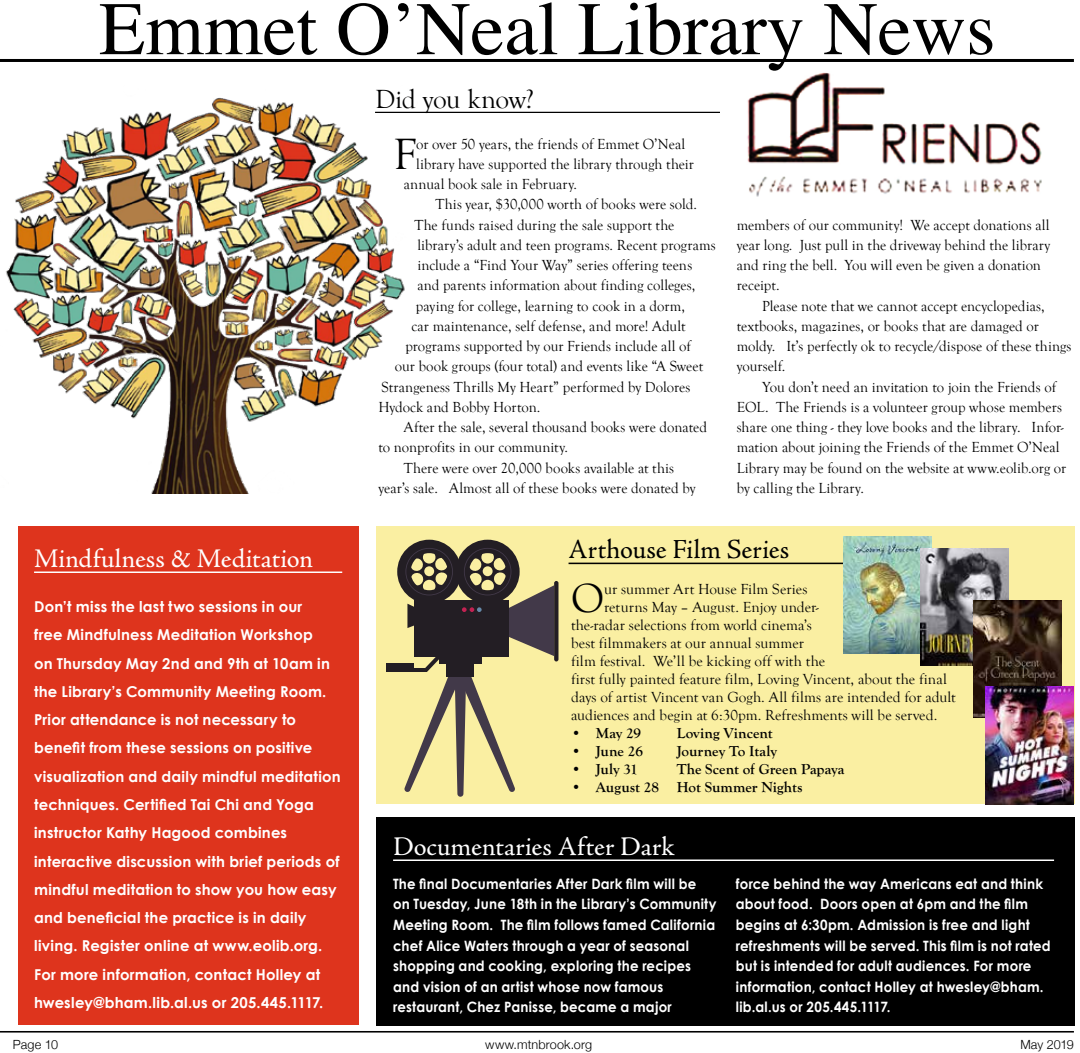
<style>
.page{position:relative;width:1080px;height:1053px;background:#fff}
.page>*{position:absolute;margin:0;border:0;box-sizing:border-box;transform-origin:0 0}
.t1{font:75.6px "Times";color:#000}
.t2{font:45px "Goudy Old Style T";color:#000}
.t3{font:41.7px "Goudy Old Style T";color:#000}
.t4{font:27.75px "Adobe Jenson Pro";letter-spacing:.005em;color:#000}
.t5{font:27px "Adobe Jenson Pro";letter-spacing:.005em;color:#fff}
.t6{font:27px "Goudy Old Style T";letter-spacing:-.015em;color:#000}
.t7{font:15px/20.2px "Goudy Old Style T";letter-spacing:.005em;color:#000}
.t8{font:700 15px/28.3px "Century Gothic";letter-spacing:.015em;color:#fff}
.t9{font:700 15px "Goudy Old Style T";color:#000}
.t10{font:700 14.25px/20.5px "Century Gothic";letter-spacing:.015em;color:#fff;scale:.94 1}
.t11{font:300 12.6px "Helvetica Neue";letter-spacing:.01em;color:#000}
</style>
<div class="page">
<hr style="left:0;top:1031px;width:1074px;height:2px;background:#000">
<hr style="left:0;top:59px;width:1074px;height:3px;background:#000">
<img style="left:6px;top:97px;width:415px;height:397px">
<img style="left:747px;top:72px;width:295px;height:125px">
<hr style="left:375px;top:112px;width:345px;height:1px;background:#000">
<div style="left:18px;top:526px;width:340px;height:499px;background:#de341d"></div>
<hr style="left:34px;top:572px;width:308px;height:1px;background:#fff">
<div style="left:376px;top:526px;width:699px;height:278px;background:#faefa2"></div>
<svg style="left:554px;top:581px;width:4px;height:80px"></svg>
<div style="left:386px;top:663px;width:27px;height:9px;background:#231e24"></div>
<div style="left:397px;top:540px;width:64px;height:64px;background:#231e24;border-radius:50%"></div>
<div style="left:456px;top:540px;width:64px;height:64px;background:#231e24;border-radius:50%"></div>
<svg style="left:397px;top:547px;width:157px;height:250px"></svg>
<hr style="left:569px;top:563px;width:405px;height:1px;background:#000">
<img style="left:843px;top:536px;width:89px;height:118px">
<img style="left:920px;top:548px;width:88px;height:117px">
<img style="left:974px;top:600px;width:88px;height:118px">
<img style="left:986px;top:687px;width:88px;height:117px">
<div style="left:376px;top:817px;width:699px;height:208px;background:#000"></div>
<hr style="left:393px;top:860px;width:661px;height:1px;background:#fff">
<h1 class="t1" style="left:99px;top:-42px;width:898px">Emmet O’Neal Library News</h1>
<h3 class="t6" style="left:375px;top:84px;width:160px">Did you know?</h3>
<h2 class="t2" style="left:393px;top:129px;width:24px">F</h2>
<p class="t7" style="left:416px;top:134px;width:271px">or over 50 years, the friends of Emmet O’Neal</p>
<p class="t7" style="left:416px;top:154px;width:279px">library have supported the library through their</p>
<p class="t7" style="left:404px;top:174px;width:175px">annual book sale in February.</p>
<p class="t7" style="left:435px;top:195px;width:263px">This year, $30,000 worth of books were sold.</p>
<p class="t7" style="left:414px;top:215px;width:262px">The funds raised during the sale support the</p>
<p class="t7" style="left:417px;top:235px;width:300px">library’s adult and teen programs. Recent programs</p>
<p class="t7" style="left:417px;top:255px;width:276px">include a “Find Your Way” series offering teens</p>
<p class="t7" style="left:417px;top:276px;width:280px">and parents information about finding colleges,</p>
<p class="t7" style="left:416px;top:296px;width:271px">paying for college, learning to cook in a dorm,</p>
<p class="t7" style="left:411px;top:316px;width:276px">car maintenance, self defense, and more! Adult</p>
<p class="t7" style="left:405px;top:336px;width:287px">programs supported by our Friends include all of</p>
<p class="t7" style="left:395px;top:357px;width:310px">our book groups (four total) and events like “A Sweet</p>
<p class="t7" style="left:381px;top:377px;width:311px">Strangeness Thrills My Heart” performed by Dolores</p>
<p class="t7" style="left:378px;top:397px;width:164px">Hydock and Bobby Horton.</p>
<p class="t7" style="left:404px;top:417px;width:305px">After the sale, several thousand books were donated</p>
<p class="t7" style="left:378px;top:438px;width:191px">to nonprofits in our community.</p>
<p class="t7" style="left:404px;top:458px;width:272px">There were over 20,000 books available at this</p>
<p class="t7" style="left:378px;top:478px;width:319px">year’s sale. Almost all of these books were donated by</p>
<p class="t7" style="left:737px;top:215px;width:315px">members of our community! We accept donations all year long. Just pull in the driveway behind the library and ring the bell. You will even be given a donation receipt.</p>
<p class="t7" style="left:737px;top:296px;width:336px;text-indent:26px">Please note that we cannot accept encyclopedias, textbooks, magazines, or books that are damaged or moldy. It’s perfectly ok to recycle/dispose of these things yourself.</p>
<p class="t7" style="left:737px;top:377px;width:331px;text-indent:26px">You don’t need an invitation to join the Friends of EOL. The Friends is a volunteer group whose members share one thing - they love books and the library. Infor&shy;mation about joining the Friends of the Emmet O’Neal Library may be found on the website at www.eolib.org or by calling the Library.</p>
<h3 class="t5" style="left:34px;top:543px;width:281px">Mindfulness &amp; Meditation</h3>
<p class="t8" style="left:34px;top:592px;width:308px">Don’t miss the last two sessions in our<br>free Mindfulness Meditation Workshop<br>on Thursday May 2nd and 9th at 10am in the Library’s Community Meeting Room.<br>Prior attendance is not necessary to benefit from these sessions on positive visualization and daily mindful meditation techniques. Certified Tai Chi and Yoga instructor Kathy Hagood combines interactive discussion with brief periods of mindful meditation to show you how easy and beneficial the practice is in daily living. Register online at www.eolib.org.<br>For more information, contact Holley at hwesley@bham.lib.al.us or 205.445.1117.</p>
<h3 class="t4" style="left:569px;top:534px;width:222px">Arthouse Film Series</h3>
<h3 class="t3" style="left:571px;top:576px;width:35px">O</h3>
<p class="t7" style="left:604px;top:579px;width:205px">ur summer Art House Film Series</p>
<p class="t7" style="left:604px;top:597px;width:216px">returns May – August. Enjoy under-</p>
<p class="t7" style="left:571px;top:615px;width:242px">the-radar selections from world cinema’s</p>
<p class="t7" style="left:571px;top:633px;width:235px">best filmmakers at our annual summer</p>
<p class="t7" style="left:571px;top:651px;width:256px">film festival. We’ll be kicking off with the</p>
<p class="t7" style="left:571px;top:669px;width:377px">first fully painted feature film, Loving Vincent, about the final</p>
<p class="t7" style="left:571px;top:687px;width:386px">days of artist Vincent van Gogh. All films are intended for adult</p>
<p class="t7" style="left:571px;top:705px;width:368px">audiences and begin at 6:30pm. Refreshments will be served.</p>
<p class="t9" style="left:571px;top:725px;width:72px">• May 29</p>
<p class="t9" style="left:677px;top:725px;width:98px">Loving Vincent</p>
<p class="t9" style="left:571px;top:743px;width:73px">• June 26</p>
<p class="t9" style="left:677px;top:743px;width:102px">Journey To Italy</p>
<p class="t9" style="left:571px;top:761px;width:68px">• July 31</p>
<p class="t9" style="left:677px;top:761px;width:169px">The Scent of Green Papaya</p>
<p class="t9" style="left:571px;top:779px;width:233px">• August 28 Hot Summer Nights</p>
<h3 class="t5" style="left:393px;top:831px;width:283px">Documentaries After Dark</h3>
<p class="t10" style="left:393px;top:873px;width:346px">The final Documentaries After Dark film will be<br>on Tuesday, June 18th in the Library’s Community Meeting Room. The film follows famed California chef Alice Waters through a year of seasonal shopping and cooking, exploring the recipes and vision of an artist whose now famous restaurant, Chez Panisse, became a major</p>
<p class="t10" style="left:736px;top:873px;width:337px">force behind the way Americans eat and think about food. Doors open at 6pm and the film begins at 6:30pm. Admission is free and light refreshments will be served. This film is not rated but is intended for adult audiences. For more information, contact Holley at hwesley@bham. lib.al.us or 205.445.1117.</p>
<p class="t11" style="left:13px;top:1034px;width:47px">Page 10</p>
<p class="t11" style="left:485px;top:1034px;width:109px">www.mtnbrook.org</p>
<p class="t11" style="left:1020px;top:1034px;width:55px">May 2019</p>
</div>
